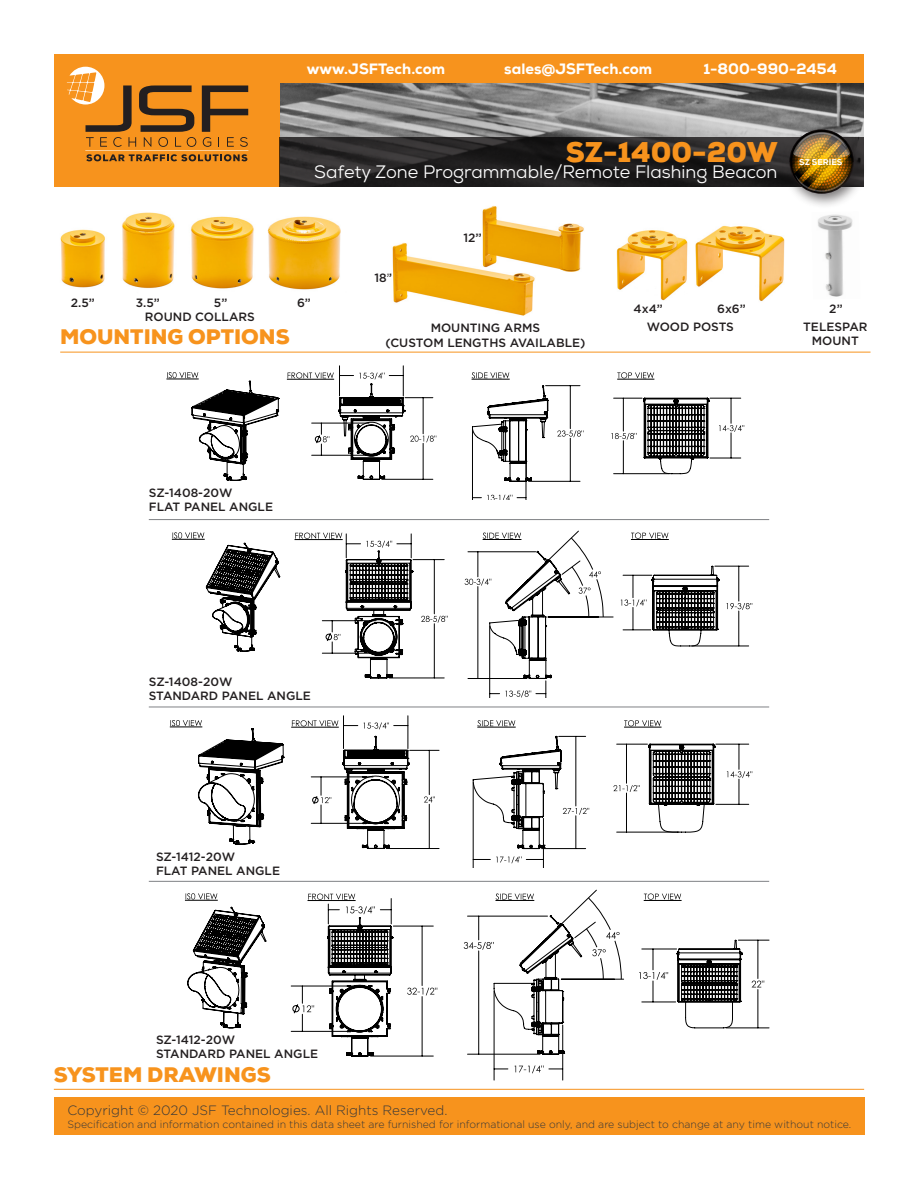
<style>
.page{position:relative;width:918px;height:1188px;background:#fff}
.page>*{position:absolute;margin:0;border:0;box-sizing:border-box;transform-origin:0 0}
.t1{font:900 28.5px "Nexa";color:#f7931d}
.t2{font:900 21px "Nexa";color:#f7931d}
.t3{font:18px "Nexa";color:#fff}
.t4{font:800 15px "Nexa";color:#fff}
.t5{font:300 13.5px "Gotham";color:#383839}
.t6{font:500 12px/14.4px "Gotham";color:#231f20}
.t7{font:300 10.5px "Gotham";color:#383839}
.t8{font:800 8.4px "Nexa";color:#fff}
</style>
<div class="page">
<svg style="left:613px;top:785px;width:27px;height:7px"></svg>
<hr style="left:343px;top:716px;width:1px;height:33px;background:#000">
<hr style="left:408px;top:716px;width:1px;height:33px;background:#000">
<svg style="left:344px;top:723px;width:64px;height:6px"></svg>
<hr style="left:311px;top:777px;width:62px;height:1px;background:#000">
<hr style="left:311px;top:823px;width:62px;height:1px;background:#000">
<svg style="left:312px;top:777px;width:19px;height:46px"></svg>
<hr style="left:617px;top:744px;width:30px;height:1px;background:#000">
<hr style="left:617px;top:832px;width:62px;height:1px;background:#000">
<hr style="left:626px;top:744px;width:1px;height:39px;background:#000">
<hr style="left:626px;top:793px;width:1px;height:39px;background:#000">
<hr style="left:716px;top:744px;width:33px;height:1px;background:#000">
<hr style="left:716px;top:804px;width:33px;height:1px;background:#000">
<svg style="left:727px;top:744px;width:25px;height:60px"></svg>
<hr style="left:473px;top:783px;width:1px;height:85px;background:#000">
<hr style="left:543px;top:818px;width:1px;height:50px;background:#000">
<svg style="left:474px;top:859px;width:16px;height:1px"></svg>
<svg style="left:496px;top:856px;width:47px;height:7px"></svg>
<svg style="left:343px;top:736px;width:96px;height:113px"></svg>
<svg style="left:648px;top:744px;width:67px;height:88px"></svg>
<svg style="left:473px;top:736px;width:116px;height:113px"></svg>
<svg style="left:170px;top:720px;width:114px;height:125px"></svg>
<hr style="left:170px;top:727px;width:32px;height:1px;background:#000">
<svg style="left:477px;top:720px;width:38px;height:6px"></svg>
<hr style="left:477px;top:727px;width:39px;height:1px;background:#000">
<svg style="left:292px;top:720px;width:46px;height:6px"></svg>
<hr style="left:291px;top:727px;width:48px;height:1px;background:#000">
<svg style="left:624px;top:720px;width:37px;height:6px"></svg>
<hr style="left:624px;top:727px;width:38px;height:1px;background:#000">
<img style="left:280px;top:83px;width:584px;height:54px">
<div style="left:54px;top:54px;width:226px;height:133px;background:#f7931d"></div>
<svg style="left:67px;top:67px;width:181px;height:94px"></svg>
<svg style="left:280px;top:137px;width:501px;height:50px;background:#242222"></svg>
<hr style="left:54px;top:1089px;width:810px;height:1px;background:#f7931d">
<hr style="left:149px;top:881px;width:620px;height:1px;background:#808285">
<hr style="left:149px;top:707px;width:620px;height:1px;background:#808285">
<hr style="left:149px;top:519px;width:620px;height:1px;background:#808285">
<hr style="left:60px;top:352px;width:811px;height:1px;background:#f7931d">
<div style="left:54px;top:1097px;width:810px;height:38px;background:#f7931d"></div>
<div style="left:280px;top:54px;width:584px;height:29px;background:#f7931d"></div>
<img style="left:60px;top:229px;width:45px;height:59px">
<img style="left:122px;top:212px;width:53px;height:77px">
<img style="left:191px;top:216px;width:63px;height:73px">
<img style="left:267px;top:216px;width:74px;height:74px">
<img style="left:616px;top:230px;width:72px;height:71px">
<img style="left:695px;top:225px;width:90px;height:76px">
<img style="left:817px;top:214px;width:36px;height:83px">
<img style="left:482px;top:205px;width:102px;height:67px">
<img style="left:392px;top:239px;width:145px;height:77px">
<svg style="left:557px;top:430px;width:27px;height:7px"></svg>
<hr style="left:546px;top:385px;width:34px;height:1px;background:#000">
<hr style="left:529px;top:481px;width:51px;height:1px;background:#000">
<hr style="left:570px;top:386px;width:1px;height:43px;background:#000">
<hr style="left:570px;top:438px;width:1px;height:43px;background:#000">
<hr style="left:339px;top:366px;width:1px;height:30px;background:#000">
<hr style="left:403px;top:366px;width:1px;height:30px;background:#000">
<hr style="left:526px;top:464px;width:1px;height:35px;background:#000">
<hr style="left:472px;top:429px;width:1px;height:70px;background:#000">
<svg style="left:487px;top:495px;width:39px;height:4px"></svg>
<hr style="left:710px;top:398px;width:31px;height:1px;background:#000">
<hr style="left:710px;top:458px;width:31px;height:1px;background:#000">
<svg style="left:719px;top:398px;width:25px;height:60px"></svg>
<svg style="left:472px;top:385px;width:76px;height:97px"></svg>
<svg style="left:611px;top:398px;width:98px;height:76px"></svg>
<svg style="left:167px;top:372px;width:112px;height:109px"></svg>
<hr style="left:166px;top:379px;width:33px;height:1px;background:#000">
<svg style="left:472px;top:372px;width:37px;height:6px"></svg>
<hr style="left:472px;top:379px;width:38px;height:1px;background:#000">
<svg style="left:288px;top:372px;width:148px;height:108px"></svg>
<hr style="left:287px;top:379px;width:47px;height:1px;background:#000">
<svg style="left:617px;top:372px;width:37px;height:6px"></svg>
<hr style="left:617px;top:379px;width:37px;height:1px;background:#000">
<svg style="left:726px;top:603px;width:26px;height:7px"></svg>
<hr style="left:715px;top:566px;width:34px;height:1px;background:#000">
<hr style="left:692px;top:646px;width:57px;height:1px;background:#000">
<hr style="left:739px;top:566px;width:1px;height:35px;background:#000">
<hr style="left:739px;top:611px;width:1px;height:35px;background:#000">
<svg style="left:323px;top:531px;width:327px;height:167px"></svg>
<svg style="left:621px;top:566px;width:97px;height:80px"></svg>
<svg style="left:173px;top:532px;width:107px;height:120px"></svg>
<hr style="left:172px;top:539px;width:33px;height:1px;background:#000">
<svg style="left:465px;top:533px;width:139px;height:146px"></svg>
<hr style="left:483px;top:539px;width:38px;height:1px;background:#000">
<svg style="left:295px;top:533px;width:117px;height:145px"></svg>
<hr style="left:295px;top:539px;width:48px;height:1px;background:#000">
<svg style="left:631px;top:533px;width:37px;height:6px"></svg>
<hr style="left:631px;top:539px;width:38px;height:1px;background:#000">
<svg style="left:752px;top:981px;width:12px;height:6px"></svg>
<hr style="left:738px;top:940px;width:31px;height:1px;background:#000">
<hr style="left:726px;top:1028px;width:43px;height:1px;background:#000">
<hr style="left:758px;top:940px;width:1px;height:39px;background:#000">
<hr style="left:758px;top:990px;width:1px;height:38px;background:#000">
<svg style="left:291px;top:890px;width:386px;height:190px"></svg>
<svg style="left:328px;top:906px;width:64px;height:150px"></svg>
<svg style="left:677px;top:940px;width:65px;height:88px"></svg>
<svg style="left:187px;top:907px;width:80px;height:121px"></svg>
<svg style="left:186px;top:893px;width:31px;height:7px"></svg>
<hr style="left:185px;top:900px;width:33px;height:1px;background:#000">
<svg style="left:464px;top:893px;width:158px;height:162px"></svg>
<hr style="left:495px;top:900px;width:39px;height:1px;background:#000">
<svg style="left:308px;top:894px;width:47px;height:6px"></svg>
<hr style="left:308px;top:900px;width:48px;height:1px;background:#000">
<svg style="left:644px;top:893px;width:37px;height:7px"></svg>
<hr style="left:644px;top:900px;width:38px;height:1px;background:#000">
<div style="left:781px;top:124px;width:86px;height:85px;background:#231f20;opacity:.6"></div>
<img style="left:790px;top:130px;width:64px;height:64px">
<p class="t4" style="left:307px;top:59px;width:140px">www.JSFTech.com</p>
<p class="t4" style="left:504px;top:59px;width:149px">sales@JSFTech.com</p>
<p class="t4" style="left:703px;top:59px;width:135px">1-800-990-2454</p>
<h1 class="t1" style="left:566px;top:134px;width:213px">SZ-1400-20W</h1>
<h3 class="t3" style="left:314px;top:161px;width:465px">Safety Zone Programmable/Remote Flashing Beacon</h3>
<p class="t6" style="left:374px;top:270px;width:20px">18”</p>
<p class="t6" style="left:463px;top:230px;width:20px">12”</p>
<p class="t8" style="left:799px;top:157px;width:45px">SZ SERIES</p>
<p class="t6" style="left:71px;top:296px;width:26px">2.5”</p>
<p class="t6" style="left:136px;top:296px;width:26px">3.5”</p>
<p class="t6" style="left:214px;top:296px;width:15px">5”</p>
<p class="t6" style="left:297px;top:296px;width:15px">6”</p>
<p class="t6" style="left:145px;top:309px;width:111px">ROUND COLLARS</p>
<h2 class="t2" style="left:60px;top:323px;width:231px">MOUNTING OPTIONS</h2>
<p class="t6" style="left:149px;top:485px;width:126px">SZ-1408-20W<br>FLAT PANEL ANGLE</p>
<p class="t6" style="left:149px;top:674px;width:164px">SZ-1408-20W<br>STANDARD PANEL ANGLE</p>
<p class="t6" style="left:156px;top:849px;width:126px">SZ-1412-20W<br>FLAT PANEL ANGLE</p>
<p class="t6" style="left:156px;top:1032px;width:164px">SZ-1412-20W<br>STANDARD PANEL ANGLE</p>
<h2 class="t2" style="left:54px;top:1062px;width:219px">SYSTEM DRAWINGS</h2>
<p class="t6" style="left:717px;top:302px;width:30px">6x6”</p>
<p class="t6" style="left:803px;top:300px;width:66px;line-height:17.2px;text-align:center">2”<br>TELESPAR</p>
<p class="t6" style="left:812px;top:333px;width:48px">MOUNT</p>
<p class="t6" style="left:634px;top:302px;width:31px">4x4”</p>
<p class="t6" style="left:385px;top:321px;width:201px;text-align:center">MOUNTING ARMS<br>(CUSTOM LENGTHS AVAILABLE)</p>
<p class="t6" style="left:647px;top:320px;width:89px">WOOD POSTS</p>
<p class="t5" style="left:67px;top:1102px;width:382px">Copyright © 2020 JSF Technologies. All Rights Reserved.</p>
<p class="t7" style="left:67px;top:1117px;width:785px">Specification and information contained in this data sheet are furnished for informational use only, and are subject to change at any time without notice.</p>
</div>
